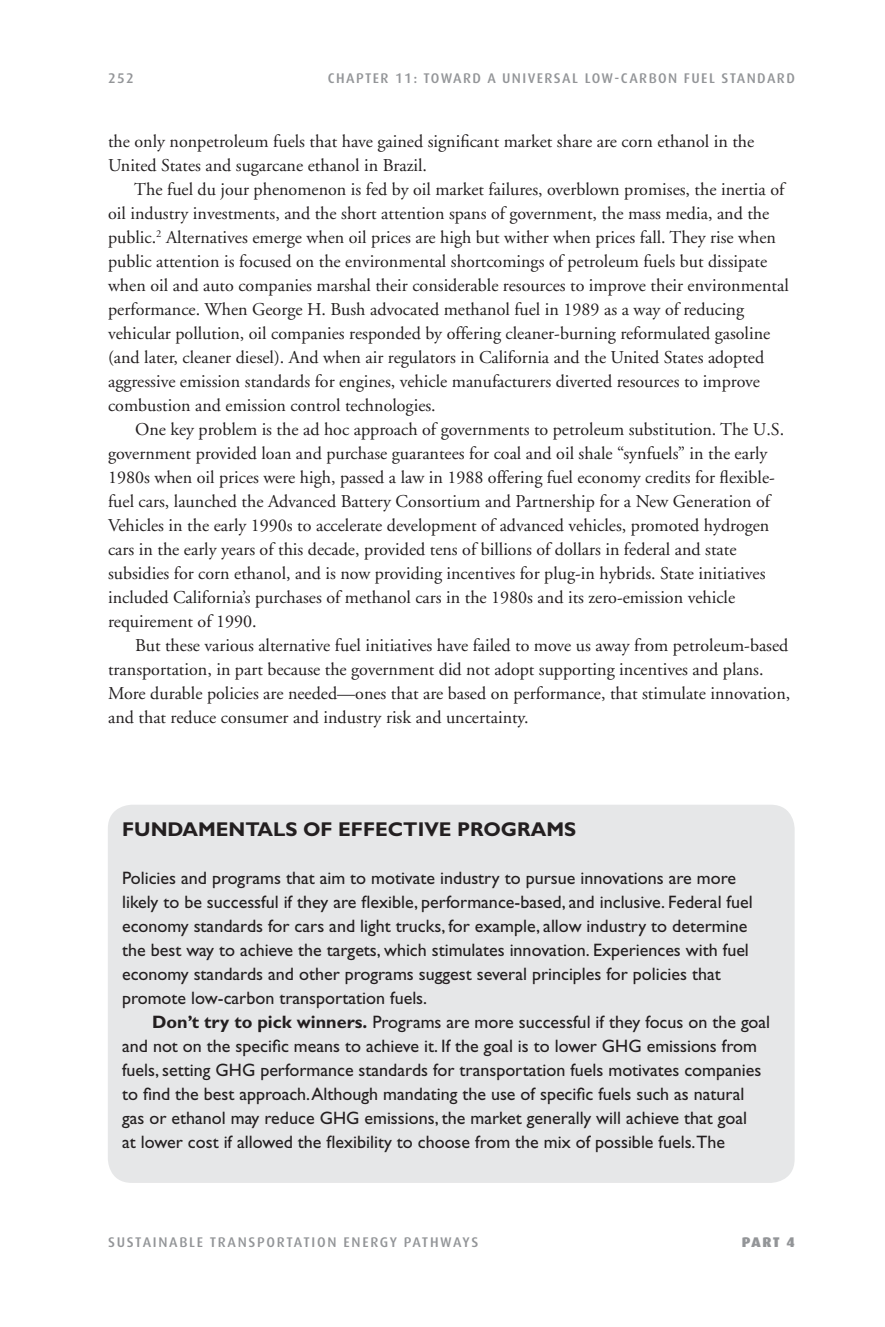
<style>
.page{position:relative;width:885px;height:1327px;background:#fff}
.page>*{position:absolute;margin:0;border:0;box-sizing:border-box;transform-origin:0 0}
.t1{font:700 20px "Gill Sans";color:#231f20}
.t2{font:18px "Adobe Garamond";color:#231f20}
.t3{font:18px "Gill Sans";color:#231f20}
.t4{font:500 14px "Dax";letter-spacing:.1em;color:#939598}
.t5{font:500 14px "Dax";letter-spacing:.12em;color:#939598}
.t6{font:900 14px "Dax";color:#939598}
.s1{font-weight:700}
</style>
<div class="page">
<div style="left:108px;top:804px;width:686px;height:378px;background:#e6e7e8;border-radius:24px"></div>
<p class="t4" style="left:108px;top:72px;width:27px">252</p>
<p class="t4" style="left:328px;top:72px;width:468px">CHAPTER 11: TOWARD A UNIVERSAL LOW-CARBON FUEL STANDARD</p>
<p class="t2" style="left:108px;top:134px;width:647px">the only nonpetroleum fuels that have gained significant market share are corn ethanol in the</p>
<p class="t2" style="left:108px;top:158px;width:320px">United States and sugarcane ethanol in Brazil.</p>
<p class="t2" style="left:134px;top:182px;width:651px">The fuel du jour phenomenon is fed by oil market failures, overblown promises, the inertia of</p>
<p class="t2" style="left:108px;top:206px;width:662px">oil industry investments, and the short attention spans of government, the mass media, and the</p>
<p class="t2" style="left:108px;top:230px;width:669px">public.<sup>2</sup> Alternatives emerge when oil prices are high but wither when prices fall. They rise when</p>
<p class="t2" style="left:108px;top:254px;width:660px">public attention is focused on the environmental shortcomings of petroleum fuels but dissipate</p>
<p class="t2" style="left:108px;top:278px;width:682px">when oil and auto companies marshal their considerable resources to improve their environmental</p>
<p class="t2" style="left:108px;top:302px;width:637px">performance. When George H. Bush advocated methanol fuel in 1989 as a way of reducing</p>
<p class="t2" style="left:108px;top:326px;width:663px">vehicular pollution, oil companies responded by offering cleaner-burning reformulated gasoline</p>
<p class="t2" style="left:108px;top:350px;width:657px">(and later, cleaner diesel). And when air regulators in California and the United States adopted</p>
<p class="t2" style="left:108px;top:374px;width:653px">aggressive emission standards for engines, vehicle manufacturers diverted resources to improve</p>
<p class="t2" style="left:108px;top:398px;width:329px">combustion and emission control technologies.</p>
<p class="t2" style="left:135px;top:422px;width:650px">One key problem is the ad hoc approach of governments to petroleum substitution. The U.S.</p>
<p class="t2" style="left:108px;top:446px;width:660px">government provided loan and purchase guarantees for coal and oil shale “synfuels” in the early</p>
<p class="t2" style="left:108px;top:470px;width:668px">1980s when oil prices were high, passed a law in 1988 offering fuel economy credits for flexible-</p>
<p class="t2" style="left:108px;top:494px;width:663px">fuel cars, launched the Advanced Battery Consortium and Partnership for a New Generation of</p>
<p class="t2" style="left:108px;top:518px;width:662px">Vehicles in the early 1990s to accelerate development of advanced vehicles, promoted hydrogen</p>
<p class="t2" style="left:108px;top:542px;width:629px">cars in the early years of this decade, provided tens of billions of dollars in federal and state</p>
<p class="t2" style="left:108px;top:566px;width:658px">subsidies for corn ethanol, and is now providing incentives for plug-in hybrids. State initiatives</p>
<p class="t2" style="left:108px;top:590px;width:628px">included California’s purchases of methanol cars in the 1980s and its zero-emission vehicle</p>
<p class="t2" style="left:108px;top:614px;width:150px">requirement of 1990.</p>
<p class="t2" style="left:135px;top:638px;width:654px">But these various alternative fuel initiatives have failed to move us away from petroleum-based</p>
<p class="t2" style="left:108px;top:662px;width:656px">transportation, in part because the government did not adopt supporting incentives and plans.</p>
<p class="t2" style="left:108px;top:686px;width:683px">More durable policies are needed—ones that are based on performance, that stimulate innovation,</p>
<p class="t2" style="left:108px;top:710px;width:422px">and that reduce consumer and industry risk and uncertainty.</p>
<p class="t1" style="left:122px;top:822px;width:455px">FUNDAMENTALS OF EFFECTIVE PROGRAMS</p>
<p class="t3" style="left:122px;top:871px;width:615px">Policies and programs that aim to motivate industry to pursue innovations are more</p>
<p class="t3" style="left:122px;top:895px;width:631px">likely to be successful if they are flexible, performance-based, and inclusive. Federal fuel</p>
<p class="t3" style="left:122px;top:919px;width:626px">economy standards for cars and light trucks, for example, allow industry to determine</p>
<p class="t3" style="left:122px;top:943px;width:628px">the best way to achieve the targets, which stimulates innovation. Experiences with fuel</p>
<p class="t3" style="left:122px;top:967px;width:600px">economy standards and other programs suggest several principles for policies that</p>
<p class="t3" style="left:122px;top:991px;width:306px">promote low-carbon transportation fuels.</p>
<p class="t3" style="left:152px;top:1015px;width:619px"><span class="s1">Don’t try to pick winners.</span> Programs are more successful if they focus on the goal</p>
<p class="t3" style="left:122px;top:1039px;width:636px">and not on the specific means to achieve it. If the goal is to lower GHG emissions from</p>
<p class="t3" style="left:122px;top:1063px;width:640px">fuels, setting GHG performance standards for transportation fuels motivates companies</p>
<p class="t3" style="left:122px;top:1087px;width:623px">to find the best approach. Although mandating the use of specific fuels such as natural</p>
<p class="t3" style="left:122px;top:1111px;width:626px">gas or ethanol may reduce GHG emissions, the market generally will achieve that goal</p>
<p class="t3" style="left:122px;top:1135px;width:604px">at lower cost if allowed the flexibility to choose from the mix of possible fuels.The</p>
<p class="t5" style="left:108px;top:1236px;width:371px">SUSTAINABLE TRANSPORTATION ENERGY PATHWAYS</p>
<p class="t6" style="left:741px;top:1237px;width:54px">PART 4</p>
</div>
